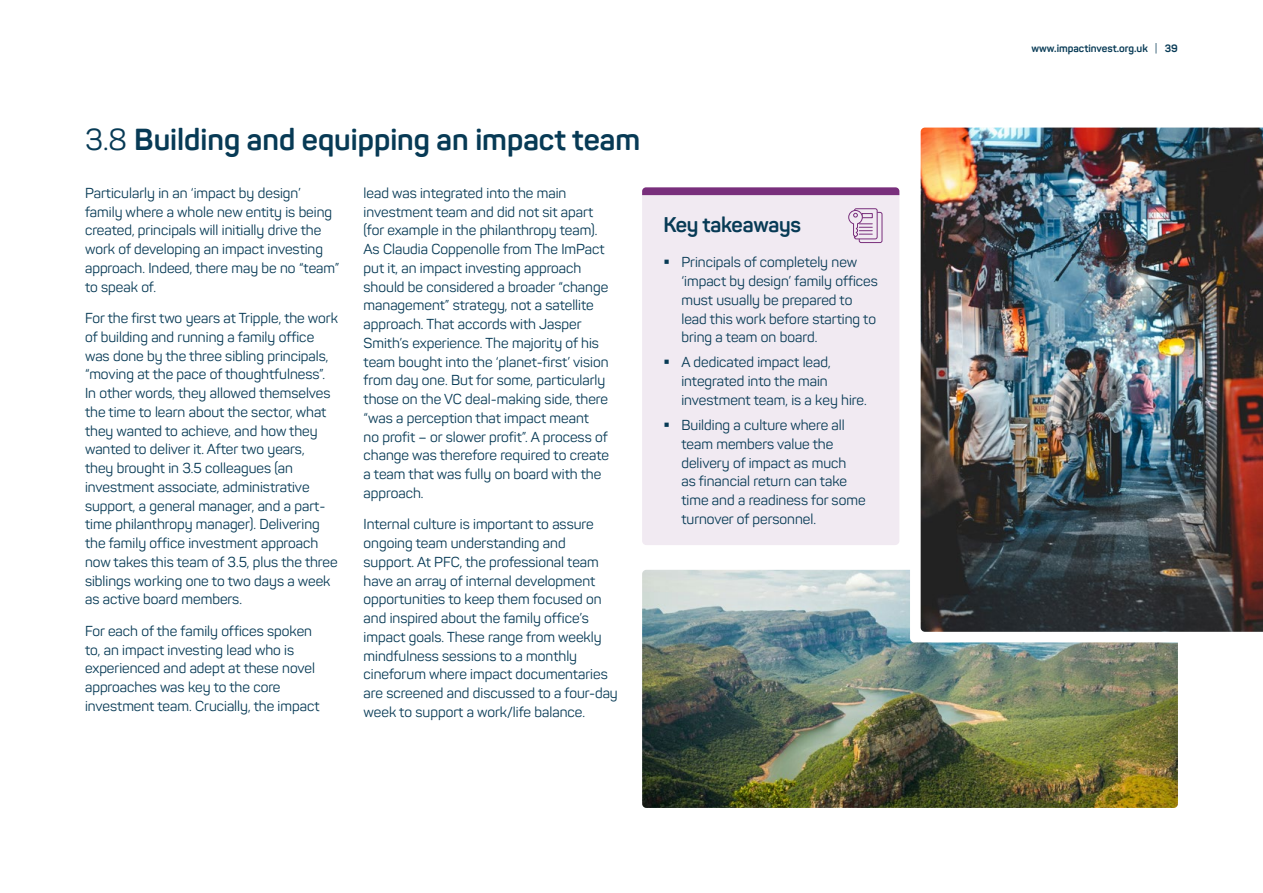
<style>
.page{position:relative;width:1263px;height:893px;background:#fff}
.page>*{position:absolute;margin:0;border:0;box-sizing:border-box;transform-origin:0 0}
.Header_2{font:700 30px "Panton";color:#073a55}
.Header_3{font:700 21px "Panton";letter-spacing:-.01em;color:#073a55}
.Body_copy{font:14.25px/18.8px "Panton";color:#073a55}
.t1{font:700 10.5px "Panton";color:#073a55}
.s1{font-weight:400}
</style>
<div class="page">
<div style="left:642px;top:195px;width:257px;height:350px;background:#f1eaf2"></div>
<svg style="left:642px;top:187px;width:257px;height:8px;background:#7f3882"></svg>
<svg style="left:848px;top:208px;width:35px;height:35px"></svg>
<img style="left:642px;top:570px;width:536px;height:238px">
<div style="left:910px;top:322px;width:342px;height:320px;background:#fff;border-radius:4px"></div>
<img style="left:921px;top:128px;width:342px;height:504px">
<svg style="left:665px;top:260px;width:4px;height:4px"></svg>
<svg style="left:665px;top:360px;width:4px;height:4px"></svg>
<svg style="left:665px;top:423px;width:4px;height:4px"></svg>
<h2 class="Header_2" style="left:85px;top:120px;width:557px"><span class="s1">3.8</span> Building and equipping an impact team</h2>
<p class="Body_copy" style="left:85px;top:183px;width:256px">Particularly in an ‘impact by design’ family where a whole new entity is being created, principals will initially drive the work of developing an impact investing approach. Indeed, there may be no “team” to speak of.</p>
<p class="Body_copy" style="left:85px;top:309px;width:254px">For the first two years at Tripple, the work of building and running a family office was done by the three sibling principals, “moving at the pace of thoughtfulness”.<br>In other words, they allowed themselves the time to learn about the sector, what they wanted to achieve, and how they wanted to deliver it. After two years,<br>they brought in 3.5 colleagues (an investment associate, administrative support, a general manager, and a part&shy;time philanthropy manager). Delivering the family office investment approach now takes this team of 3.5, plus the three siblings working one to two days a week as active board members.</p>
<p class="Body_copy" style="left:85px;top:621px;width:236px">For each of the family offices spoken to, an impact investing lead who is experienced and adept at these novel approaches was key to the core investment team. Crucially, the impact</p>
<p class="Body_copy" style="left:364px;top:183px;width:247px">lead was integrated into the main investment team and did not sit apart (for example in the philanthropy team).<br>As Claudia Coppenolle from The ImPact put it, an impact investing approach should be considered a broader “change management” strategy, not a satellite approach. That accords with Jasper Smith’s experience. The majority of his team bought into the ‘planet-first’ vision from day one. But for some, particularly those on the VC deal-making side, there “was a perception that impact meant<br>no profit – or slower profit”. A process of change was therefore required to create a team that was fully on board with the approach.</p>
<p class="Body_copy" style="left:364px;top:515px;width:256px">Internal culture is important to assure ongoing team understanding and support. At PFC, the professional team have an array of internal development opportunities to keep them focused on and inspired about the family office’s impact goals. These range from weekly mindfulness sessions to a monthly cineforum where impact documentaries are screened and discussed to a four-day week to support a work/life balance.</p>
<h2 class="Header_3" style="left:663px;top:211px;width:139px">Key takeaways</h2>
<p class="Body_copy" style="left:681px;top:253px;width:198px">Principals of completely new ‘impact by design’ family offices must usually be prepared to lead this work before starting to bring a team on board.</p>
<p class="Body_copy" style="left:681px;top:353px;width:187px">A dedicated impact lead, integrated into the main investment team, is a key hire.</p>
<p class="Body_copy" style="left:681px;top:416px;width:186px">Building a culture where all team members value the delivery of impact as much<br>as financial return can take time and a readiness for some turnover of personnel.</p>
<p class="t1" style="left:1031px;top:41px;width:148px">www.impactinvest.org.uk <span class="s1">|</span> 39</p>
</div>
